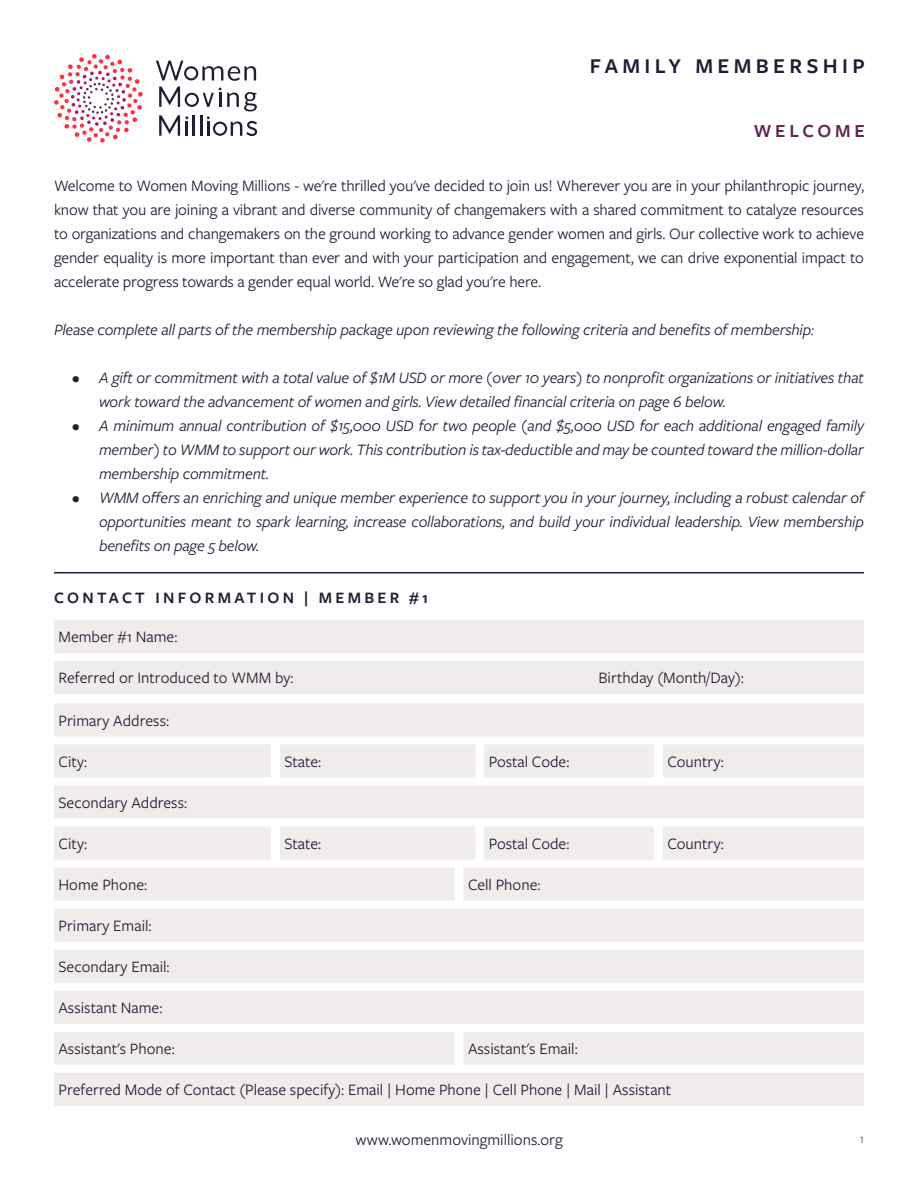
<style>
.page{position:relative;width:918px;height:1188px;background:#fff}
.page>*{position:absolute;margin:0;border:0;box-sizing:border-box;transform-origin:0 0}
.t1{font:600 21.9px "Freight Sans Pro";letter-spacing:.2em;color:#1f1c34}
.t2{font:600 19.2px "Freight Sans Pro";letter-spacing:.2em;color:#602750}
.t3{font:16.5px/24px "Freight Sans Pro";color:#1f1c34;text-align:justify}
.t4{font:italic 16.5px/24px "Freight Sans Pro";letter-spacing:-.01em;color:#1f1c34;text-align:justify}
.t5{font:600 16.5px "Freight Sans Pro";letter-spacing:.2em;color:#1f1c34}
.t6{font:300 13.5px "Freight Sans Pro";color:#231f20}
</style>
<div class="page">
<hr style="left:54px;top:572px;width:810px;height:1px;background:#1f1c34">
<svg style="left:54px;top:620px;width:810px;height:486px"></svg>
<svg style="left:156px;top:61px;width:101px;height:75px"></svg>
<svg style="left:54px;top:54px;width:89px;height:89px"></svg>
<p class="t1" style="left:590px;top:51px;width:276px">FAMILY MEMBERSHIP</p>
<p class="t2" style="left:754px;top:117px;width:113px">WELCOME</p>
<p class="t3" style="left:54px;top:173px;width:812px">Welcome to Women Moving Millions - we're thrilled you've decided to join us! Wherever you are in your philanthropic journey, know that you are joining a vibrant and diverse community of changemakers with a shared commitment to catalyze resources to organizations and changemakers on the ground working to advance gender women and girls. Our collective work to achieve gender equality is more important than ever and with your participation and engagement, we can drive exponential impact to accelerate progress towards a gender equal world. We're so glad you're here.</p>
<p class="t4" style="left:54px;top:317px;width:762px">Please complete all parts of the membership package upon reviewing the following criteria and benefits of membership:</p>
<p class="t4" style="left:99px;top:365px;width:767px;text-indent:-27px">• A gift or commitment with a total value of $1M USD or more (over 10 years) to nonprofit organizations or initiatives that work toward the advancement of women and girls. View detailed financial criteria on page 6 below.</p>
<p class="t4" style="left:99px;top:413px;width:767px;text-indent:-27px">• A minimum annual contribution of $15,000 USD for two people (and $5,000 USD for each additional engaged family member) to WMM to support our work. This contribution is tax-deductible and may be counted toward the million-dollar membership commitment.</p>
<p class="t4" style="left:99px;top:485px;width:767px;text-indent:-27px">• WMM offers an enriching and unique member experience to support you in your journey, including a robust calendar of opportunities meant to spark learning, increase collaborations, and build your individual leadership. View membership benefits on page 5 below.</p>
<p class="t5" style="left:54px;top:587px;width:376px">CONTACT INFORMATION | MEMBER #1</p>
<p class="t3" style="left:58px;top:624px;width:120px">Member #1 Name:</p>
<p class="t3" style="left:58px;top:665px;width:237px">Referred or Introduced to WMM by:</p>
<p class="t3" style="left:598px;top:665px;width:147px">Birthday (Month/Day):</p>
<p class="t3" style="left:58px;top:707px;width:112px">Primary Address:</p>
<p class="t3" style="left:58px;top:749px;width:30px">City:</p>
<p class="t3" style="left:284px;top:749px;width:38px">State:</p>
<p class="t3" style="left:489px;top:749px;width:82px">Postal Code:</p>
<p class="t3" style="left:667px;top:749px;width:58px">Country:</p>
<p class="t3" style="left:58px;top:790px;width:130px">Secondary Address:</p>
<p class="t3" style="left:58px;top:831px;width:30px">City:</p>
<p class="t3" style="left:284px;top:831px;width:38px">State:</p>
<p class="t3" style="left:489px;top:831px;width:82px">Postal Code:</p>
<p class="t3" style="left:667px;top:831px;width:58px">Country:</p>
<p class="t3" style="left:468px;top:872px;width:74px">Cell Phone:</p>
<p class="t3" style="left:58px;top:872px;width:90px">Home Phone:</p>
<p class="t3" style="left:58px;top:913px;width:95px">Primary Email:</p>
<p class="t3" style="left:58px;top:954px;width:113px">Secondary Email:</p>
<p class="t3" style="left:58px;top:995px;width:105px">Assistant Name:</p>
<p class="t3" style="left:58px;top:1036px;width:118px">Assistant's Phone:</p>
<p class="t3" style="left:468px;top:1036px;width:111px">Assistant's Email:</p>
<p class="t3" style="left:58px;top:1077px;width:614px">Preferred Mode of Contact (Please specify): Email | Home Phone | Cell Phone | Mail | Assistant</p>
<p class="t3" style="left:356px;top:1127px;width:209px">www.womenmovingmillions.org</p>
<p class="t6" style="left:860px;top:1130px;width:6px">1</p>
</div>
